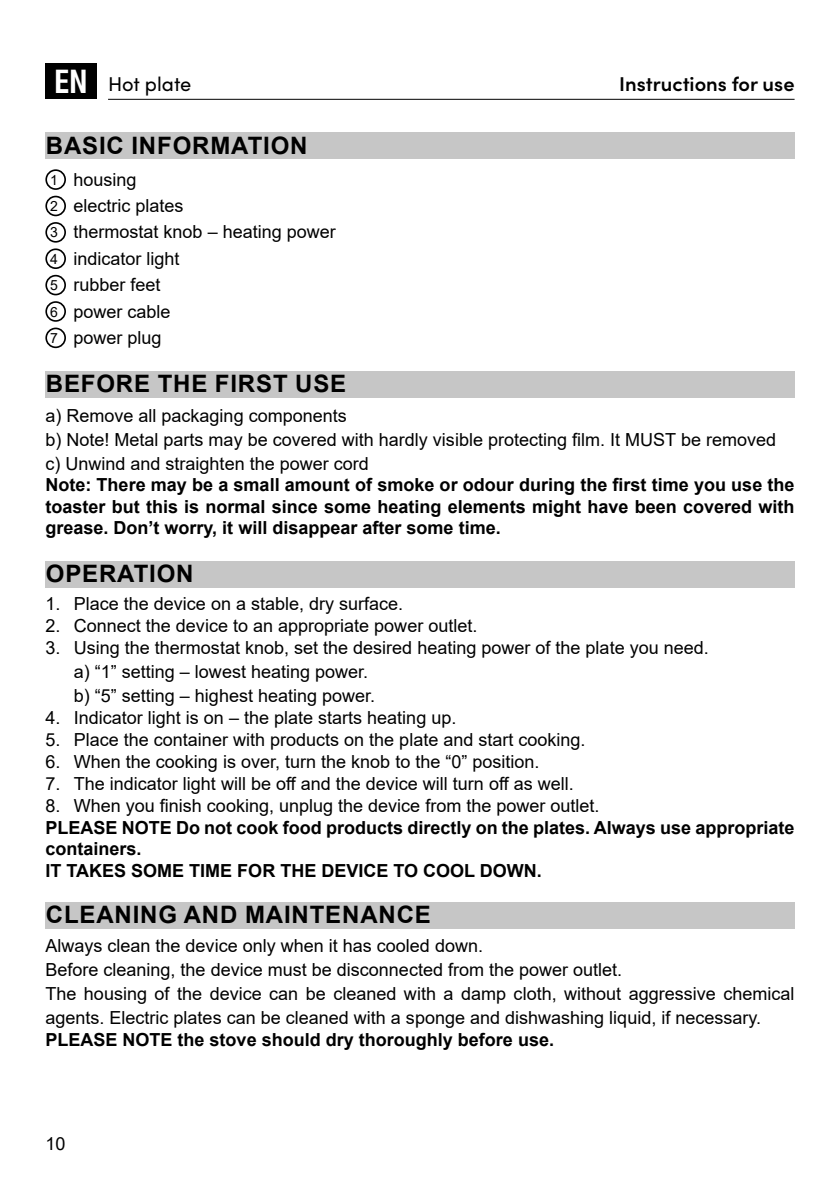
<style>
.page{position:relative;width:840px;height:1191px;background:#fff}
.page>*{position:absolute;margin:0;border:0;box-sizing:border-box;transform-origin:0 0}
.Tytul{font:700 24px "Arial";letter-spacing:.035em;color:#000}
.t1{font:600 20px "Sofia Pro";color:#000}
.t2{font:20px "Sofia Pro";letter-spacing:-.005em;color:#000}
.body_PL{font:18px/24px "Arial";color:#000}
.uwaga{font:700 18px/21.6px "Arial";color:#000;text-align:justify}
.body_PL-2{font:14px "Arial";color:#000}
.s1{font-family:"Swiss 721 BT";font-weight:700;font-stretch:condensed;font-size:31px;color:#fff}
</style>
<div class="page">
<div style="left:45px;top:63px;width:51px;height:36px;background:#000"></div>
<hr style="left:108px;top:99px;width:686px;height:1px;background:#000">
<div style="left:45px;top:133px;width:749px;height:26px;background:#c6c6c6"></div>
<div style="left:45px;top:371px;width:749px;height:26px;background:#c6c6c6"></div>
<div style="left:45px;top:561px;width:749px;height:27px;background:#c6c6c6"></div>
<div style="left:45px;top:901px;width:749px;height:27px;background:#c6c6c6"></div>
<div style="left:45px;top:169px;width:21px;height:21px;border:2px solid #000;border-radius:50%"></div>
<div style="left:45px;top:196px;width:21px;height:20px;border:2px solid #000;border-radius:50%"></div>
<div style="left:45px;top:222px;width:21px;height:21px;border:2px solid #000;border-radius:50%"></div>
<div style="left:45px;top:248px;width:21px;height:21px;border:2px solid #000;border-radius:50%"></div>
<div style="left:45px;top:275px;width:21px;height:20px;border:2px solid #000;border-radius:50%"></div>
<div style="left:45px;top:301px;width:21px;height:21px;border:2px solid #000;border-radius:50%"></div>
<div style="left:45px;top:327px;width:21px;height:21px;border:2px solid #000;border-radius:50%"></div>
<p class="t2" style="left:54px;top:70px;width:139px"><span class="s1">EN</span> Hot plate</p>
<p class="t1" style="left:619px;top:69px;width:177px">Instructions for use</p>
<p class="Tytul" style="left:46px;top:128px;width:263px">BASIC INFORMATION</p>
<p class="body_PL-2" style="left:50px;top:170px;width:9px">1</p>
<p class="body_PL" style="left:73px;top:167px;width:65px">housing</p>
<p class="body_PL-2" style="left:50px;top:196px;width:9px">2</p>
<p class="body_PL" style="left:73px;top:194px;width:112px">electric plates</p>
<p class="body_PL-2" style="left:50px;top:223px;width:9px">3</p>
<p class="body_PL" style="left:73px;top:220px;width:264px">thermostat knob – heating power</p>
<p class="body_PL-2" style="left:50px;top:249px;width:9px">4</p>
<p class="body_PL" style="left:73px;top:246px;width:108px">indicator light</p>
<p class="body_PL-2" style="left:50px;top:276px;width:9px">5</p>
<p class="body_PL" style="left:73px;top:273px;width:89px">rubber feet</p>
<p class="body_PL-2" style="left:50px;top:302px;width:9px">6</p>
<p class="body_PL" style="left:73px;top:299px;width:99px">power cable</p>
<p class="body_PL-2" style="left:50px;top:328px;width:9px">7</p>
<p class="body_PL" style="left:73px;top:325px;width:90px">power plug</p>
<p class="Tytul" style="left:46px;top:366px;width:302px">BEFORE THE FIRST USE</p>
<p class="body_PL" style="left:45px;top:403px;width:303px">a) Remove all packaging components</p>
<p class="body_PL" style="left:45px;top:427px;width:731px">b) Note! Metal parts may be covered with hardly visible protecting film. It MUST be removed</p>
<p class="body_PL" style="left:45px;top:451px;width:325px">c) Unwind and straighten the power cord</p>
<p class="uwaga" style="left:45px;top:474px;width:750px">Note: There may be a small amount of smoke or odour during the first time you use the toaster but this is normal since some heating elements might have been covered with grease. Don’t worry, it will disappear after some time.</p>
<p class="Tytul" style="left:46px;top:557px;width:149px">OPERATION</p>
<p class="body_PL" style="left:45px;top:591px;width:359px">1. Place the device on a stable, dry surface.</p>
<p class="body_PL" style="left:45px;top:613px;width:433px">2. Connect the device to an appropriate power outlet.</p>
<p class="body_PL" style="left:45px;top:635px;width:664px">3. Using the thermostat knob, set the desired heating power of the plate you need.</p>
<p class="body_PL" style="left:74px;top:659px;width:296px">a) “1” setting – lowest heating power.</p>
<p class="body_PL" style="left:74px;top:683px;width:303px">b) “5” setting – highest heating power.</p>
<p class="body_PL" style="left:45px;top:705px;width:412px">4. Indicator light is on – the plate starts heating up.</p>
<p class="body_PL" style="left:45px;top:727px;width:541px">5. Place the container with products on the plate and start cooking.</p>
<p class="body_PL" style="left:45px;top:749px;width:495px">6. When the cooking is over, turn the knob to the “0” position.</p>
<p class="body_PL" style="left:45px;top:771px;width:529px">7. The indicator light will be off and the device will turn off as well.</p>
<p class="body_PL" style="left:45px;top:793px;width:555px">8. When you finish cooking, unplug the device from the power outlet.</p>
<p class="uwaga" style="left:45px;top:817px;width:750px">PLEASE NOTE Do not cook food products directly on the plates. Always use appropriate containers.</p>
<p class="uwaga" style="left:45px;top:860px;width:498px">IT TAKES SOME TIME FOR THE DEVICE TO COOL DOWN.</p>
<p class="Tytul" style="left:46px;top:897px;width:386px">CLEANING AND MAINTENANCE</p>
<p class="body_PL" style="left:45px;top:934px;width:439px">Always clean the device only when it has cooled down.</p>
<p class="body_PL" style="left:45px;top:958px;width:578px">Before cleaning, the device must be disconnected from the power outlet.</p>
<p class="body_PL" style="left:45px;top:982px;width:750px">The housing of the device can be cleaned with a damp cloth, without aggressive chemical agents. Electric plates can be cleaned with a sponge and dishwashing liquid, if necessary.</p>
<p class="uwaga" style="left:45px;top:1029px;width:510px">PLEASE NOTE the stove should dry thoroughly before use.</p>
<p class="body_PL" style="left:45px;top:1131px;width:22px">10</p>
</div>
